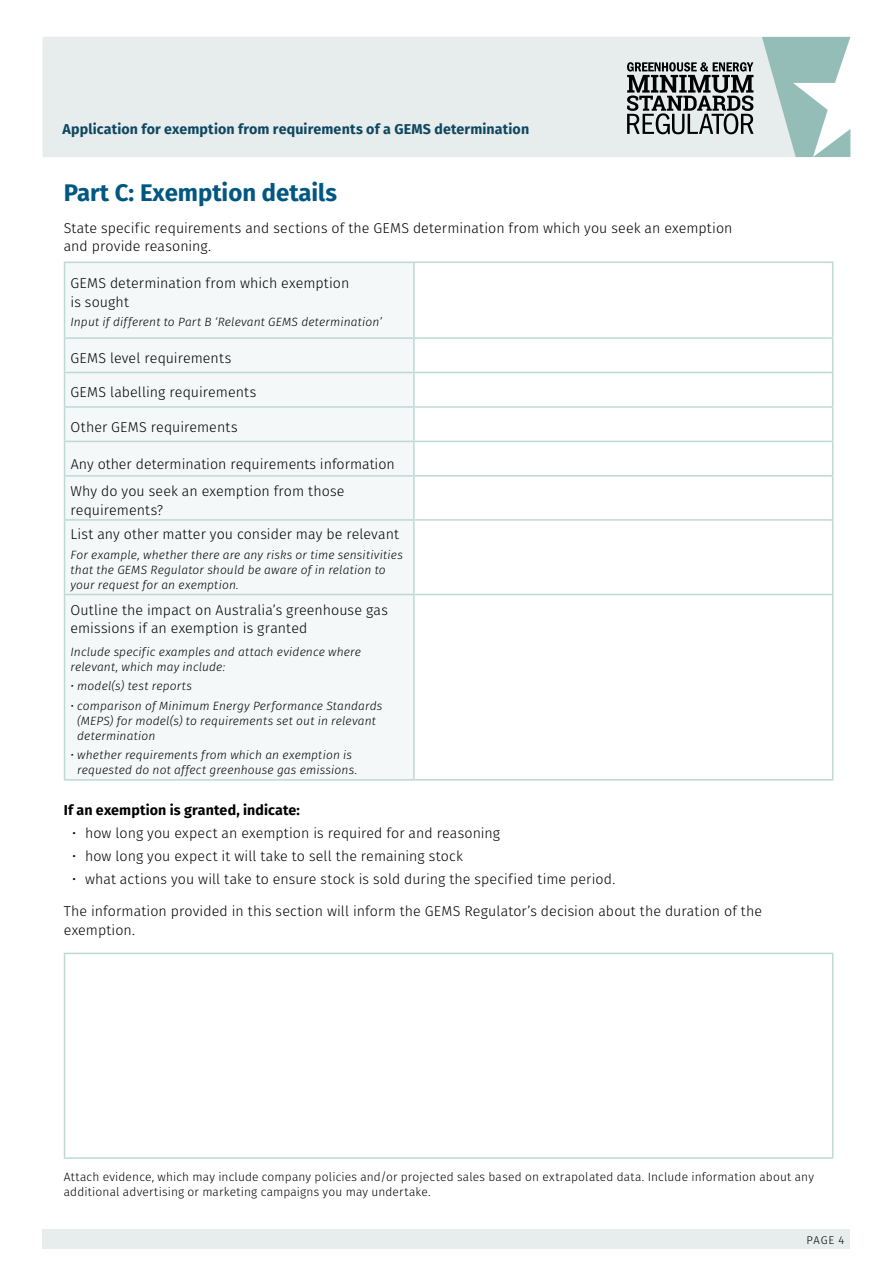
<style>
.page{position:relative;width:893px;height:1263px;background:#fff}
.page>*{position:absolute;margin:0;border:0;box-sizing:border-box;transform-origin:0 0}
.t1{font:700 24px "Fira Sans";color:#005781}
.t2{font:300 14.25px/18.8px "Fira Sans";letter-spacing:.005em;color:#000}
.t3{font:700 14.25px "Fira Sans";letter-spacing:.01em;color:#0f4761}
.t4{font:700 14.25px "Fira Sans";letter-spacing:.01em;color:#000}
.t5{font:italic 300 12px/15px "Fira Sans";letter-spacing:.01em;color:#000}
.t6{font:300 12px/15px "Fira Sans";letter-spacing:.01em;color:#000}
.t7{font:300 11.25px "Fira Sans";color:#000}
</style>
<div class="page">
<div style="left:43px;top:37px;width:719px;height:120px;background:#e6edec"></div>
<svg style="left:762px;top:37px;width:88px;height:120px"></svg>
<svg style="left:627px;top:62px;width:126px;height:72px;background:#868a8a"></svg>
<div style="left:43px;top:1229px;width:807px;height:20px;background:#e6edec"></div>
<div style="left:65px;top:263px;width:348px;height:516px;background:#f4f8f8"></div>
<hr style="left:64px;top:262px;width:350px;height:1px;background:#bfd8d4">
<hr style="left:64px;top:263px;width:1px;height:74px;background:#bfd8d4">
<hr style="left:414px;top:262px;width:419px;height:1px;background:#bfd8d4">
<hr style="left:413px;top:263px;width:2px;height:74px;background:#bfd8d4">
<hr style="left:832px;top:263px;width:1px;height:74px;background:#bfd8d4">
<hr style="left:64px;top:337px;width:350px;height:2px;background:#bfd8d4">
<hr style="left:64px;top:339px;width:1px;height:33px;background:#bfd8d4">
<hr style="left:414px;top:337px;width:419px;height:2px;background:#bfd8d4">
<hr style="left:413px;top:339px;width:2px;height:33px;background:#bfd8d4">
<hr style="left:832px;top:339px;width:1px;height:33px;background:#bfd8d4">
<hr style="left:64px;top:372px;width:350px;height:1px;background:#bfd8d4">
<hr style="left:64px;top:373px;width:1px;height:33px;background:#bfd8d4">
<hr style="left:414px;top:372px;width:419px;height:1px;background:#bfd8d4">
<hr style="left:413px;top:373px;width:2px;height:33px;background:#bfd8d4">
<hr style="left:832px;top:373px;width:1px;height:33px;background:#bfd8d4">
<hr style="left:64px;top:406px;width:350px;height:2px;background:#bfd8d4">
<hr style="left:64px;top:408px;width:1px;height:33px;background:#bfd8d4">
<hr style="left:414px;top:406px;width:419px;height:2px;background:#bfd8d4">
<hr style="left:413px;top:408px;width:2px;height:33px;background:#bfd8d4">
<hr style="left:832px;top:408px;width:1px;height:33px;background:#bfd8d4">
<hr style="left:64px;top:441px;width:350px;height:1px;background:#bfd8d4">
<hr style="left:64px;top:442px;width:1px;height:33px;background:#bfd8d4">
<hr style="left:414px;top:441px;width:419px;height:1px;background:#bfd8d4">
<hr style="left:413px;top:442px;width:2px;height:33px;background:#bfd8d4">
<hr style="left:832px;top:442px;width:1px;height:33px;background:#bfd8d4">
<hr style="left:64px;top:475px;width:350px;height:2px;background:#bfd8d4">
<hr style="left:64px;top:477px;width:1px;height:42px;background:#bfd8d4">
<hr style="left:414px;top:475px;width:419px;height:2px;background:#bfd8d4">
<hr style="left:413px;top:477px;width:2px;height:42px;background:#bfd8d4">
<hr style="left:832px;top:477px;width:1px;height:42px;background:#bfd8d4">
<hr style="left:64px;top:519px;width:350px;height:2px;background:#bfd8d4">
<hr style="left:64px;top:521px;width:1px;height:73px;background:#bfd8d4">
<hr style="left:414px;top:519px;width:419px;height:2px;background:#bfd8d4">
<hr style="left:413px;top:521px;width:2px;height:73px;background:#bfd8d4">
<hr style="left:832px;top:521px;width:1px;height:73px;background:#bfd8d4">
<hr style="left:64px;top:594px;width:350px;height:1px;background:#bfd8d4">
<hr style="left:64px;top:595px;width:1px;height:184px;background:#bfd8d4">
<hr style="left:414px;top:594px;width:419px;height:1px;background:#bfd8d4">
<hr style="left:413px;top:595px;width:2px;height:184px;background:#bfd8d4">
<hr style="left:832px;top:595px;width:1px;height:184px;background:#bfd8d4">
<hr style="left:64px;top:779px;width:350px;height:2px;background:#bfd8d4">
<hr style="left:414px;top:779px;width:419px;height:2px;background:#bfd8d4">
<hr style="left:64px;top:953px;width:769px;height:1px;background:#bfd8d4">
<hr style="left:64px;top:954px;width:1px;height:203px;background:#bfd8d4">
<hr style="left:832px;top:954px;width:1px;height:203px;background:#bfd8d4">
<hr style="left:64px;top:1157px;width:769px;height:2px;background:#bfd8d4">
<p class="t3" style="left:63px;top:117px;width:468px">Application for exemption from requirements of a GEMS determination</p>
<h1 class="t1" style="left:64px;top:172px;width:275px">Part C: Exemption details</h1>
<p class="t2" style="left:64px;top:218px;width:670px">State specific requirements and sections of the GEMS determination from which you seek an exemption and provide reasoning.</p>
<p class="t2" style="left:71px;top:273px;width:280px">GEMS determination from which exemption is sought</p>
<p class="t5" style="left:71px;top:314px;width:313px">Input if different to Part B ‘Relevant GEMS determination’</p>
<p class="t2" style="left:71px;top:348px;width:162px">GEMS level requirements</p>
<p class="t2" style="left:71px;top:383px;width:187px">GEMS labelling requirements</p>
<p class="t2" style="left:71px;top:417px;width:169px">Other GEMS requirements</p>
<p class="t2" style="left:71px;top:450px;width:326px;line-height:27.2px">Any other determination requirements information<br>Why do you seek an exemption from those</p>
<p class="t2" style="left:71px;top:497px;width:330px;line-height:24.6px">requirements?<br>List any other matter you consider may be relevant</p>
<p class="t5" style="left:71px;top:547px;width:334px">For example, whether there are any risks or time sensitivities that the GEMS Regulator should be aware of in relation to your request for an exemption.</p>
<p class="t2" style="left:71px;top:600px;width:319px">Outline the impact on Australia’s greenhouse gas emissions if an exemption is granted</p>
<p class="t5" style="left:71px;top:644px;width:292px">Include specific examples and attach evidence where relevant, which may include:</p>
<p class="t5" style="left:71px;top:679px;width:123px">• model(s) test reports</p>
<p class="t5" style="left:77px;top:698px;width:306px;text-indent:-7px">• comparison of Minimum Energy Performance Standards (MEPS) for model(s) to requirements set out in relevant determination</p>
<p class="t5" style="left:71px;top:747px;width:288px;text-align:center">• whether requirements from which an exemption is requested do not affect greenhouse gas emissions.</p>
<p class="t4" style="left:64px;top:798px;width:238px">If an exemption is granted, indicate:</p>
<p class="t2" style="left:72px;top:824px;width:429px">• how long you expect an exemption is required for and reasoning</p>
<p class="t2" style="left:72px;top:847px;width:392px">• how long you expect it will take to sell the remaining stock</p>
<p class="t2" style="left:72px;top:870px;width:545px">• what actions you will take to ensure stock is sold during the specified time period.</p>
<p class="t2" style="left:64px;top:901px;width:700px">The information provided in this section will inform the GEMS Regulator’s decision about the duration of the exemption.</p>
<p class="t6" style="left:64px;top:1169px;width:752px">Attach evidence, which may include company policies and/or projected sales based on extrapolated data. Include information about any additional advertising or marketing campaigns you may undertake.</p>
<p class="t7" style="left:807px;top:1232px;width:39px">PAGE 4</p>
</div>
